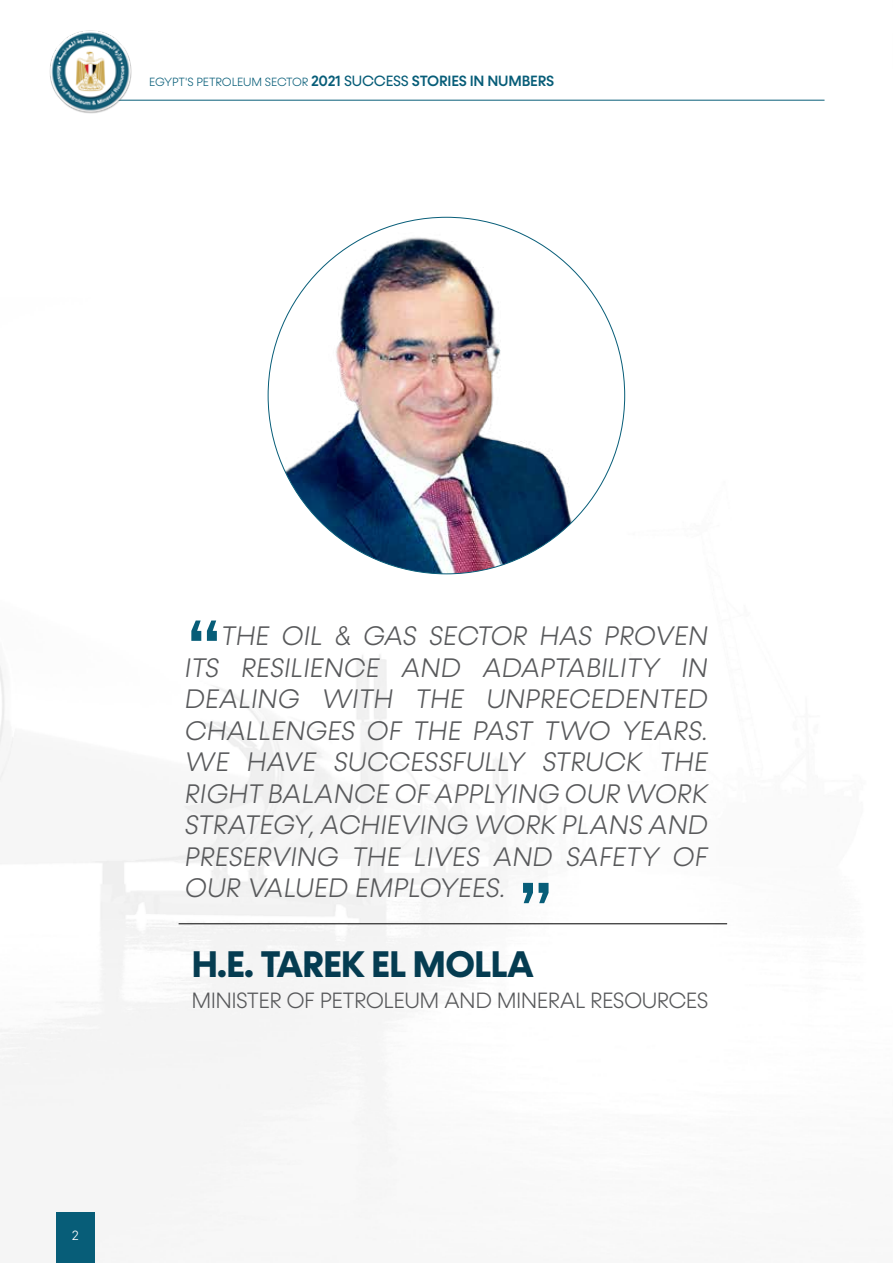
<style>
.page{position:relative;width:893px;height:1263px;background:#fff}
.page>*{position:absolute;margin:0;border:0;box-sizing:border-box;transform-origin:0 0}
.t1{font:700 37.35px "Konnect";letter-spacing:-.025em;color:#053c51}
.t2{font:italic 300 27px/31.5px "Konnect";color:#58595b;text-align:justify}
.t3{font:300 22.35px "Konnect";letter-spacing:-.025em;color:#58595b}
.t4{font:300 13.5px "Konnect";color:#fff}
.t5{font:300 12px "Konnect";letter-spacing:-.015em;color:#075d78}
.s1{font-weight:500;font-size:15px}
.s2{font-weight:400;font-size:15px}
</style>
<div class="page">
<img style="left:0;top:99px;width:825px;height:1143px">
<hr style="left:107px;top:100px;width:717px;height:1px;background:#075d78">
<div style="left:56px;top:1212px;width:39px;height:51px;background:#075d78"></div>
<img style="left:47px;top:30px;width:87px;height:84px">
<svg style="left:523px;top:883px;width:26px;height:20px"></svg>
<svg style="left:191px;top:620px;width:26px;height:21px"></svg>
<img style="left:268px;top:217px;width:357px;height:357px;border-radius:178px">
<hr style="left:179px;top:923px;width:548px;height:1px;background:#000">
<p class="t5" style="left:149px;top:75px;width:407px">EGYPT'S PETROLEUM SECTOR <span class="s1">2021</span> <span class="s2">SUCCESS</span> <span class="s1">STORIES IN NUMBERS</span></p>
<p class="t4" style="left:72px;top:1228px;width:9px">2</p>
<p class="t2" style="left:185px;top:621px;width:525px;text-indent:36px">THE OIL &amp; GAS SECTOR HAS PROVEN ITS RESILIENCE AND ADAPTABILITY IN DEALING WITH THE UNPRECEDENTED CHALLENGES OF THE PAST TWO YEARS.<br>WE HAVE SUCCESSFULLY STRUCK THE RIGHT BALANCE OF APPLYING OUR WORK STRATEGY, ACHIEVING WORK PLANS AND PRESERVING THE LIVES AND SAFETY OF OUR VALUED EMPLOYEES.</p>
<h1 class="t1" style="left:191px;top:942px;width:344px">H.E. TAREK EL MOLLA</h1>
<p class="t3" style="left:191px;top:988px;width:519px">MINISTER OF PETROLEUM AND MINERAL RESOURCES</p>
</div>
